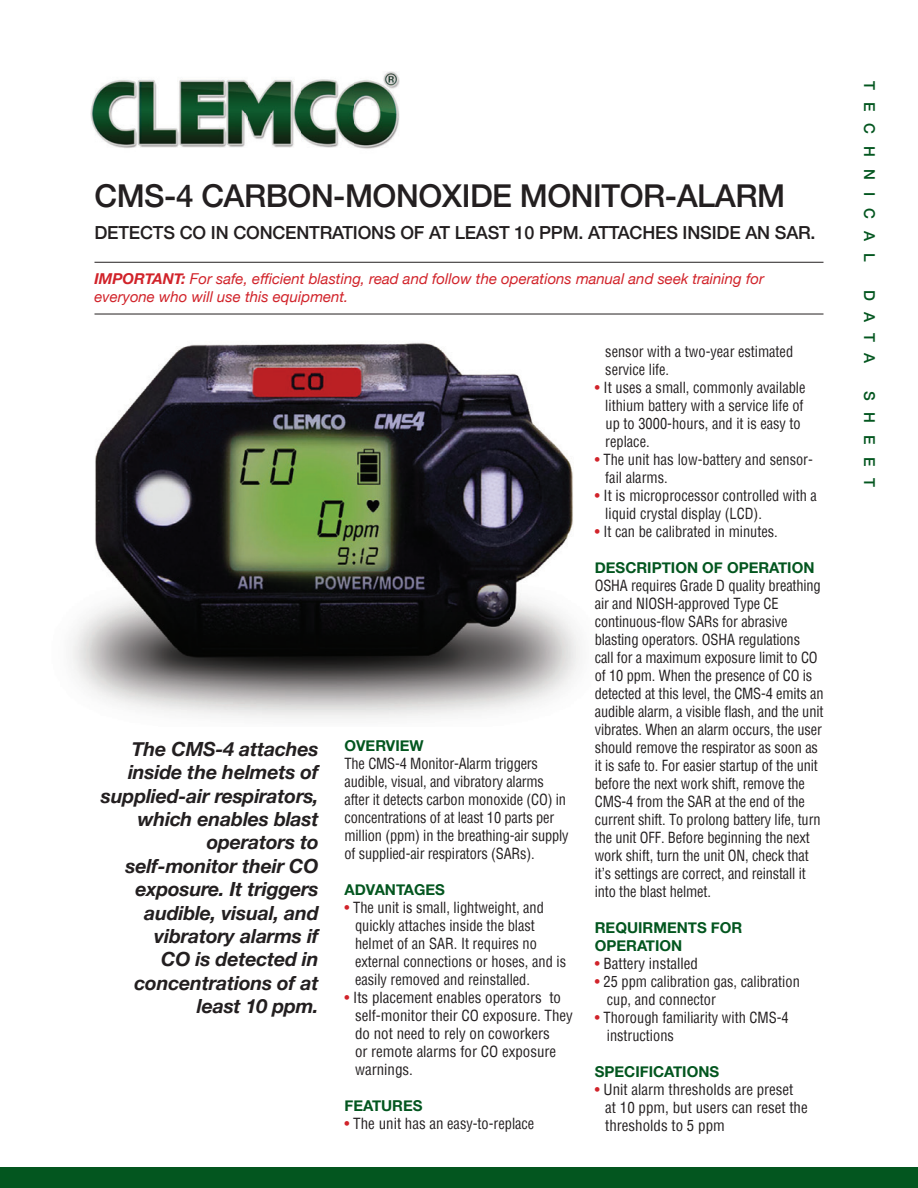
<style>
.page{position:relative;width:918px;height:1188px;background:#fff}
.page>*{position:absolute;margin:0;border:0;box-sizing:border-box;transform-origin:0 0}
.t1{font:500 31.5px "Helvetica Neue";letter-spacing:-.015em;color:#231f20}
.t2{font:italic 700 19.5px/23.4px "Helvetica Neue";letter-spacing:-.01em;color:#231f20;text-align:right}
.t3{font:500 18px "Helvetica Neue";letter-spacing:-.01em;color:#231f20}
.t4{font:condensed 15px/18px "Helvetica";letter-spacing:-.01em;color:#231f20;scale:.96 1}
.t5{font:condensed 15px/18px "Helvetica";letter-spacing:-.01em;color:#231f20}
.t6{font:italic 15px/18px "Helvetica Neue";color:#d1232a}
.t7{font:700 15px/18px "Helvetica Neue";color:#03561f}
.t8{font:500 15px "Helvetica Neue";letter-spacing:.8em;color:#03561f}
.s1{font-weight:700}
.s2{color:#d1232a}
</style>
<div class="page">
<img style="left:72px;top:342px;width:508px;height:377px">
<img style="left:90px;top:71px;width:310px;height:78px">
<hr style="left:94px;top:262px;width:730px;height:1px;background:#231f20">
<hr style="left:94px;top:314px;width:730px;height:1px;background:#231f20">
<div style="left:0;top:1167px;width:918px;height:21px;background:#03561f"></div>
<h1 class="t1" style="left:94px;top:170px;width:692px">CMS-4 CARBON-MONOXIDE MONITOR-ALARM</h1>
<p class="t3" style="left:94px;top:218px;width:723px">DETECTS CO IN CONCENTRATIONS OF AT LEAST 10 PPM. ATTACHES INSIDE AN SAR.</p>
<p class="t6" style="left:94px;top:271px;width:671px"><span class="s1">IMPORTANT:</span> For safe, efficient blasting, read and follow the operations manual and seek training for everyone who will use this equipment.</p>
<p class="t2" style="left:101px;top:738px;width:219px">The CMS-4 attaches inside the helmets of supplied-air respirators, which enables blast operators to self-monitor their CO exposure. It triggers audible, visual, and vibratory alarms if<br>CO is detected in concentrations of at least 10 ppm.</p>
<p class="t7" style="left:345px;top:737px;width:81px">OVERVIEW</p>
<p class="t4" style="left:345px;top:755px;width:235px">The CMS-4 Monitor-Alarm triggers audible, visual, and vibratory alarms after it detects carbon monoxide (CO) in concentrations of at least 10 parts per million (ppm) in the breathing-air supply of supplied-air respirators (SARs).</p>
<p class="t7" style="left:345px;top:881px;width:102px">ADVANTAGES</p>
<p class="t4" style="left:355px;top:899px;width:221px;text-indent:-11px"><span class="s2">•</span> The unit is small, lightweight, and quickly attaches inside the blast helmet of an SAR. It requires no external connections or hoses, and is easily removed and reinstalled.</p>
<p class="t5" style="left:355px;top:989px;width:219px;text-indent:-10px"><span class="s2">•</span> Its placement enables operators to self-monitor their CO exposure. They do not need to rely on coworkers<br>or remote alarms for CO exposure warnings.</p>
<p class="t7" style="left:345px;top:1097px;width:80px">FEATURES</p>
<p class="t5" style="left:345px;top:1115px;width:191px"><span class="s2">•</span> The unit has an easy-to-replace</p>
<p class="t4" style="left:605px;top:342px;width:197px">sensor with a two-year estimated service life.</p>
<p class="t5" style="left:605px;top:378px;width:202px;text-indent:-11px"><span class="s2">•</span> It uses a small, commonly available lithium battery with a service life of up to 3000-hours, and it is easy to replace.</p>
<p class="t4" style="left:605px;top:450px;width:218px;text-indent:-10px"><span class="s2">•</span> The unit has low-battery and sensor&shy;fail alarms.</p>
<p class="t5" style="left:605px;top:486px;width:213px;text-indent:-10px"><span class="s2">•</span> It is microprocessor controlled with a liquid crystal display (LCD).</p>
<p class="t4" style="left:595px;top:522px;width:192px"><span class="s2">•</span> It can be calibrated in minutes.</p>
<p class="t7" style="left:595px;top:559px;width:221px">DESCRIPTION OF OPERATION</p>
<p class="t4" style="left:595px;top:576px;width:240px">OSHA requires Grade D quality breathing air and NIOSH-approved Type CE continuous-flow SARs for abrasive blasting operators. OSHA regulations<br>call for a maximum exposure limit to CO of 10 ppm. When the presence of CO is detected at this level, the CMS-4 emits an audible alarm, a visible flash, and the unit vibrates. When an alarm occurs, the user should remove the respirator as soon as it is safe to. For easier startup of the unit before the next work shift, remove the CMS-4 from the SAR at the end of the current shift. To prolong battery life, turn the unit OFF. Before beginning the next work shift, turn the unit ON, check that it’s settings are correct, and reinstall it into the blast helmet.</p>
<p class="t7" style="left:595px;top:919px;width:149px">REQUIRMENTS FOR<br>OPERATION</p>
<p class="t5" style="left:595px;top:954px;width:105px"><span class="s2">•</span> Battery installed</p>
<p class="t4" style="left:607px;top:972px;width:203px;text-indent:-12px"><span class="s2">•</span> 25 ppm calibration gas, calibration cup, and connector</p>
<p class="t4" style="left:607px;top:1008px;width:191px;text-indent:-12px"><span class="s2">•</span> Thorough familiarity with CMS-4 instructions</p>
<p class="t7" style="left:595px;top:1063px;width:126px">SPECIFICATIONS</p>
<p class="t5" style="left:605px;top:1080px;width:204px;text-indent:-10px"><span class="s2">•</span> Unit alarm thresholds are preset at 10 ppm, but users can reset the thresholds to 5 ppm</p>
<p class="t8" style="left:882px;top:81px;width:182px;rotate:90deg">TECHNICAL</p>
<p class="t8" style="left:882px;top:290px;width:75px;rotate:90deg">DATA</p>
<p class="t8" style="left:882px;top:391px;width:98px;rotate:90deg">SHEET</p>
</div>
